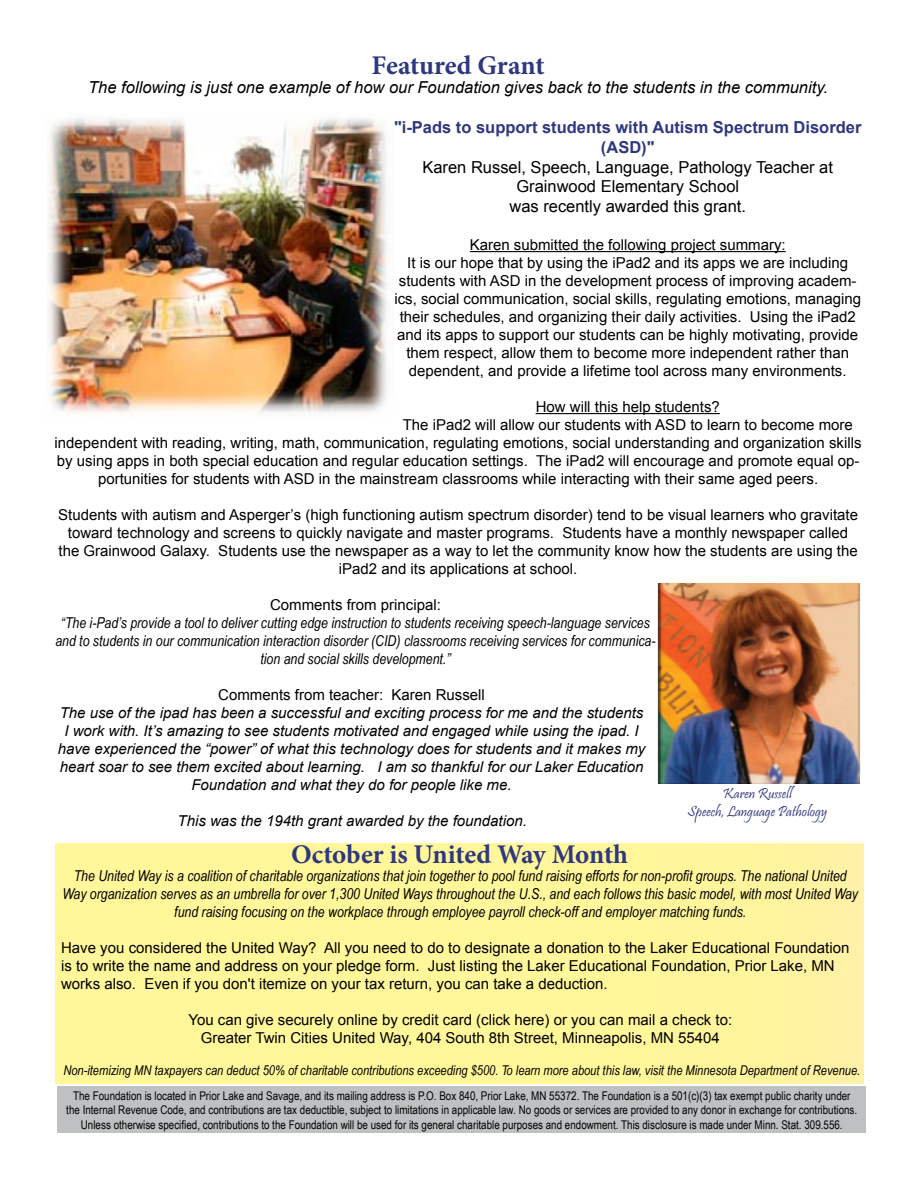
<style>
.page{position:relative;width:918px;height:1188px;background:#fff}
.page>*{position:absolute;margin:0;border:0;box-sizing:border-box;transform-origin:0 0}
.t1{font:700 27px "Minion Pro";letter-spacing:-.005em;color:#2f387f}
.t2{font:16.5px/19.8px "Arial";color:#000;text-align:center}
.t3{font:italic 16.5px "Arial";color:#000}
.t4{font:700 16.5px/19.8px "Arial";color:#2f387f;text-align:center}
.t5{font:15px/18px "Arial";color:#000;text-align:center}
.t6{font:italic 15px/18px "Arial Narrow";color:#000;text-align:center}
.t7{font:italic 15px/18px "Arial";color:#000;text-align:center}
.t8{font:15px/18px "Pristina";color:#2f387f;text-align:center}
.t9{font:italic 13.5px "Arial Narrow";color:#000}
.t10{font:12px/14.4px "Arial Narrow";color:#000;text-align:center}
</style>
<div class="page">
<hr style="left:470px;top:251px;width:316px;height:1px;background:#000">
<hr style="left:536px;top:413px;width:184px;height:1px;background:#000">
<div style="left:55px;top:843px;width:809px;height:241px;background:#fff799"></div>
<img style="left:49px;top:118px;width:338px;height:295px">
<div style="left:657px;top:583px;width:204px;height:200px;background:#000;opacity:.75"></div>
<div style="left:57px;top:1087px;width:809px;height:46px;background:#bec0c2"></div>
<h1 class="t1" style="left:372px;top:46px;width:175px">Featured Grant</h1>
<p class="t3" style="left:88px;top:77px;width:741px">The following is just one example of how our Foundation gives back to the students in the community.</p>
<p class="t4" style="left:394px;top:118px;width:469px">"i-Pads to support students with Autism Spectrum Disorder (ASD)"</p>
<p class="t2" style="left:422px;top:157px;width:412px">Karen Russel, Speech, Language, Pathology Teacher at<br>Grainwood Elementary School<br>was recently awarded this grant.</p>
<p class="t5" style="left:394px;top:236px;width:468px">Karen submitted the following project summary:<br>It is our hope that by using the iPad2 and its apps we are including students with ASD in the development process of improving academ&shy;ics, social communication, social skills, regulating emotions, managing their schedules, and organizing their daily activities. Using the iPad2 and its apps to support our students can be highly motivating, provide them respect, allow them to become more independent rather than dependent, and provide a lifetime tool across many environments.</p>
<p class="t5" style="left:536px;top:398px;width:186px">How will this help students?</p>
<p class="t5" style="left:403px;top:416px;width:452px">The iPad2 will allow our students with ASD to learn to become more</p>
<p class="t5" style="left:55px;top:434px;width:809px">independent with reading, writing, math, communication, regulating emotions, social understanding and organization skills</p>
<p class="t5" style="left:57px;top:452px;width:804px">by using apps in both special education and regular education settings. The iPad2 will encourage and promote equal op-</p>
<p class="t5" style="left:98px;top:470px;width:722px">portunities for students with ASD in the mainstream classrooms while interacting with their same aged peers.</p>
<p class="t5" style="left:58px;top:506px;width:801px">Students with autism and Asperger’s (high functioning autism spectrum disorder) tend to be visual learners who gravitate toward technology and screens to quickly navigate and master programs. Students have a monthly newspaper called the Grainwood Galaxy. Students use the newspaper as a way to let the community know how the students are using the iPad2 and its applications at school.</p>
<p class="t5" style="left:270px;top:596px;width:172px">Comments from principal:</p>
<p class="t6" style="left:55px;top:613px;width:602px">“The i-Pad’s provide a tool to deliver cutting edge instruction to students receiving speech-language services and to students in our communication interaction disorder (CID) classrooms receiving services for communica&shy;tion and social skills development.”</p>
<p class="t5" style="left:218px;top:686px;width:268px">Comments from teacher: Karen Russell</p>
<p class="t7" style="left:58px;top:704px;width:589px">The use of the ipad has been a successful and exciting process for me and the students I work with. It’s amazing to see students motivated and engaged while using the ipad. I have experienced the “power” of what this technology does for students and it makes my heart soar to see them excited about learning. I am so thankful for our Laker Education Foundation and what they do for people like me.</p>
<p class="t7" style="left:178px;top:812px;width:351px">This was the 194th grant awarded by the foundation.</p>
<h1 class="t1" style="left:291px;top:835px;width:338px">October is United Way Month</h1>
<p class="t8" style="left:688px;top:786px;width:141px">Karen Russell<br>Speech, Language Pathology</p>
<p class="t6" style="left:63px;top:866px;width:797px">The United Way is a coalition of charitable organizations that join together to pool fund raising efforts for non-profit groups. The national United<br>Way organization serves as an umbrella for over 1,300 United Ways throughout the U.S., and each follows this basic model, with most United Way fund raising focusing on the workplace through employee payroll check-off and employer matching funds.</p>
<p class="t5" style="left:61px;top:939px;width:790px;text-align:left">Have you considered the United Way? All you need to do to designate a donation to the Laker Educational Foundation is to write the name and address on your pledge form. Just listing the Laker Educational Foundation, Prior Lake, MN works also. Even if you don't itemize on your tax return, you can take a deduction.</p>
<p class="t5" style="left:188px;top:1011px;width:545px">You can give securely online by credit card (click here) or you can mail a check to:<br>Greater Twin Cities United Way, 404 South 8th Street, Minneapolis, MN 55404</p>
<p class="t9" style="left:63px;top:1061px;width:798px">Non-itemizing MN taxpayers can deduct 50% of charitable contributions exceeding $500. To learn more about this law, visit the Minnesota Department of Revenue.</p>
<p class="t10" style="left:66px;top:1088px;width:793px">The Foundation is located in Prior Lake and Savage, and its mailing address is P.O. Box 840, Prior Lake, MN 55372. The Foundation is a 501(c)(3) tax exempt public charity under the Internal Revenue Code, and contributions are tax deductible, subject to limitations in applicable law. No goods or services are provided to any donor in exchange for contributions.<br>Unless otherwise specified, contributions to the Foundation will be used for its general charitable purposes and endowment. This disclosure is made under Minn. Stat. 309.556.</p>
</div>
